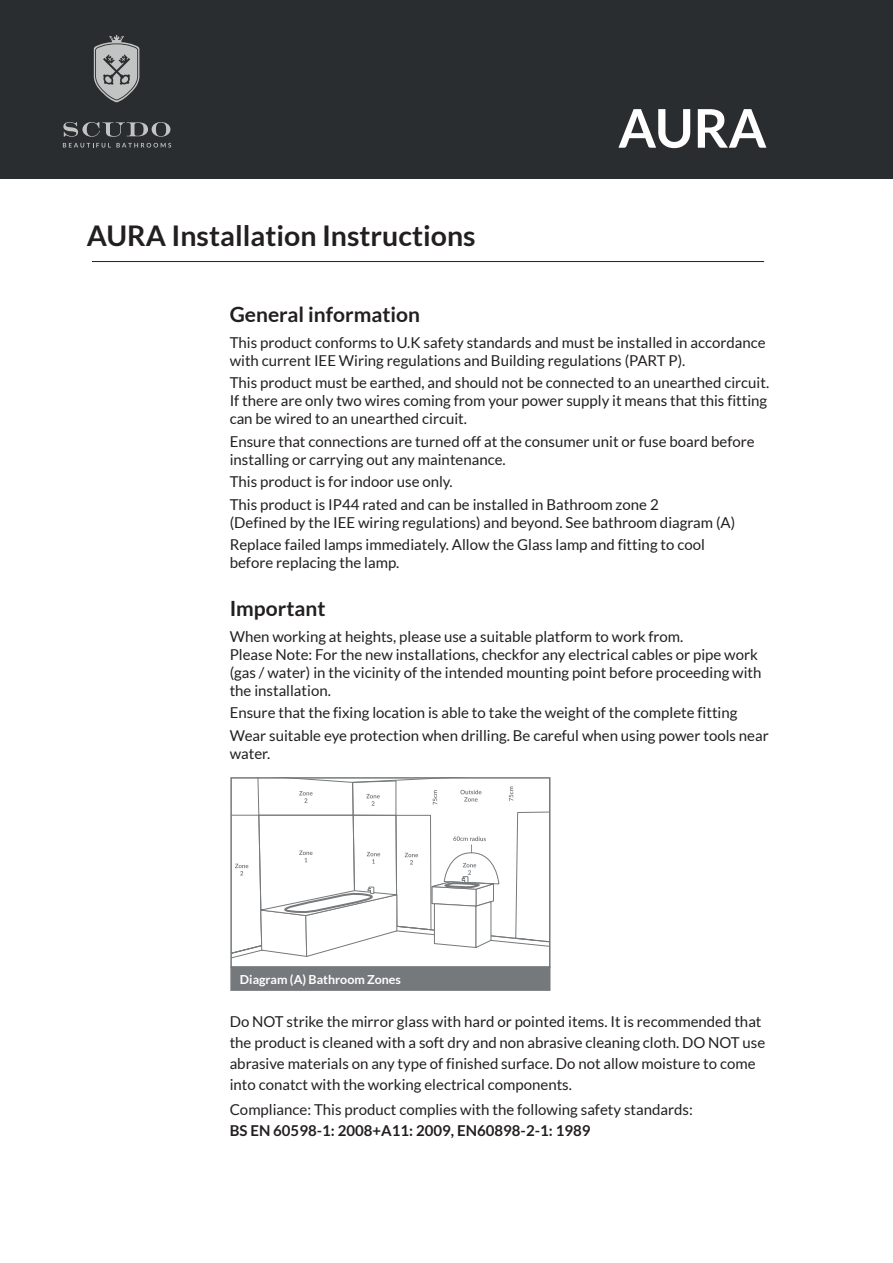
<style>
.page{position:relative;width:893px;height:1263px;background:#fff}
.page>*{position:absolute;margin:0;border:0;box-sizing:border-box;transform-origin:0 0}
.t1{font:700 53.4px "Lato";color:#fff}
.t2{font:700 28.5px "Lato";color:#231f20}
.t3{font:700 21px "Lato";color:#231f20}
.t4{font:15px/18px "Lato";color:#231f20}
.t5{font:700 15px "Lato";color:#231f20}
.t6{font:700 12.45px "Lato";color:#fff}
</style>
<div class="page">
<div style="left:0;top:0;width:893px;height:178px;background:#292d2f"></div>
<hr style="left:92px;top:261px;width:672px;height:1px;background:#231f20">
<svg style="left:63px;top:143px;width:108px;height:5px"></svg>
<svg style="left:63px;top:122px;width:107px;height:15px"></svg>
<svg style="left:94px;top:35px;width:45px;height:67px"></svg>
<svg style="left:233px;top:780px;width:314px;height:178px"></svg>
<div style="left:230px;top:777px;width:320px;height:191px;border:2px solid #75797b"></div>
<div style="left:230px;top:966px;width:320px;height:25px;background:#75797b;border:2px solid #75797b"></div>
<h2 class="t2" style="left:87px;top:219px;width:390px">AURA Installation Instructions</h2>
<h1 class="t1" style="left:618px;top:98px;width:150px">AURA</h1>
<h3 class="t3" style="left:230px;top:303px;width:192px">General information</h3>
<p class="t4" style="left:230px;top:333px;width:537px">This product conforms to U.K safety standards and must be installed in accordance with current IEE Wiring regulations and Building regulations (PART P).</p>
<p class="t4" style="left:230px;top:374px;width:541px">This product must be earthed, and should not be connected to an unearthed circuit.<br>If there are only two wires coming from your power supply it means that this fitting can be wired to an unearthed circuit.</p>
<p class="t4" style="left:230px;top:432px;width:526px">Ensure that connections are turned off at the consumer unit or fuse board before installing or carrying out any maintenance.</p>
<p class="t4" style="left:230px;top:471px;width:430px;line-height:22.5px">This product is for indoor use only.<br>This product is IP44 rated and can be installed in Bathroom zone 2</p>
<p class="t4" style="left:230px;top:511px;width:507px;line-height:22.5px">(Defined by the IEE wiring regulations) and beyond. See bathroom diagram (A)<br>Replace failed lamps immediately. Allow the Glass lamp and fitting to cool</p>
<p class="t4" style="left:230px;top:554px;width:171px">before replacing the lamp.</p>
<h3 class="t3" style="left:230px;top:597px;width:97px">Important</h3>
<p class="t4" style="left:230px;top:627px;width:533px">When working at heights, please use a suitable platform to work from.<br>Please Note: For the new installations, checkfor any electrical cables or pipe work (gas / water) in the vicinity of the intended mounting point before proceeding with the installation.</p>
<p class="t4" style="left:230px;top:702px;width:541px;line-height:22.5px">Ensure that the fixing location is able to take the weight of the complete fitting<br>Wear suitable eye protection when drilling. Be careful when using power tools near</p>
<p class="t4" style="left:230px;top:744px;width:42px">water.</p>
<p class="t6" style="left:240px;top:972px;width:163px">Diagram (A) Bathroom Zones</p>
<p class="t4" style="left:230px;top:1010px;width:537px;line-height:21px">Do NOT strike the mirror glass with hard or pointed items. It is recommended that the product is cleaned with a soft dry and non abrasive cleaning cloth. DO NOT use abrasive materials on any type of finished surface. Do not allow moisture to come into conatct with the working electrical components.</p>
<p class="t4" style="left:230px;top:1100px;width:465px">Compliance: This product complies with the following safety standards:</p>
<p class="t5" style="left:230px;top:1122px;width:362px">BS EN 60598-1: 2008+A11: 2009, EN60898-2-1: 1989</p>
</div>
